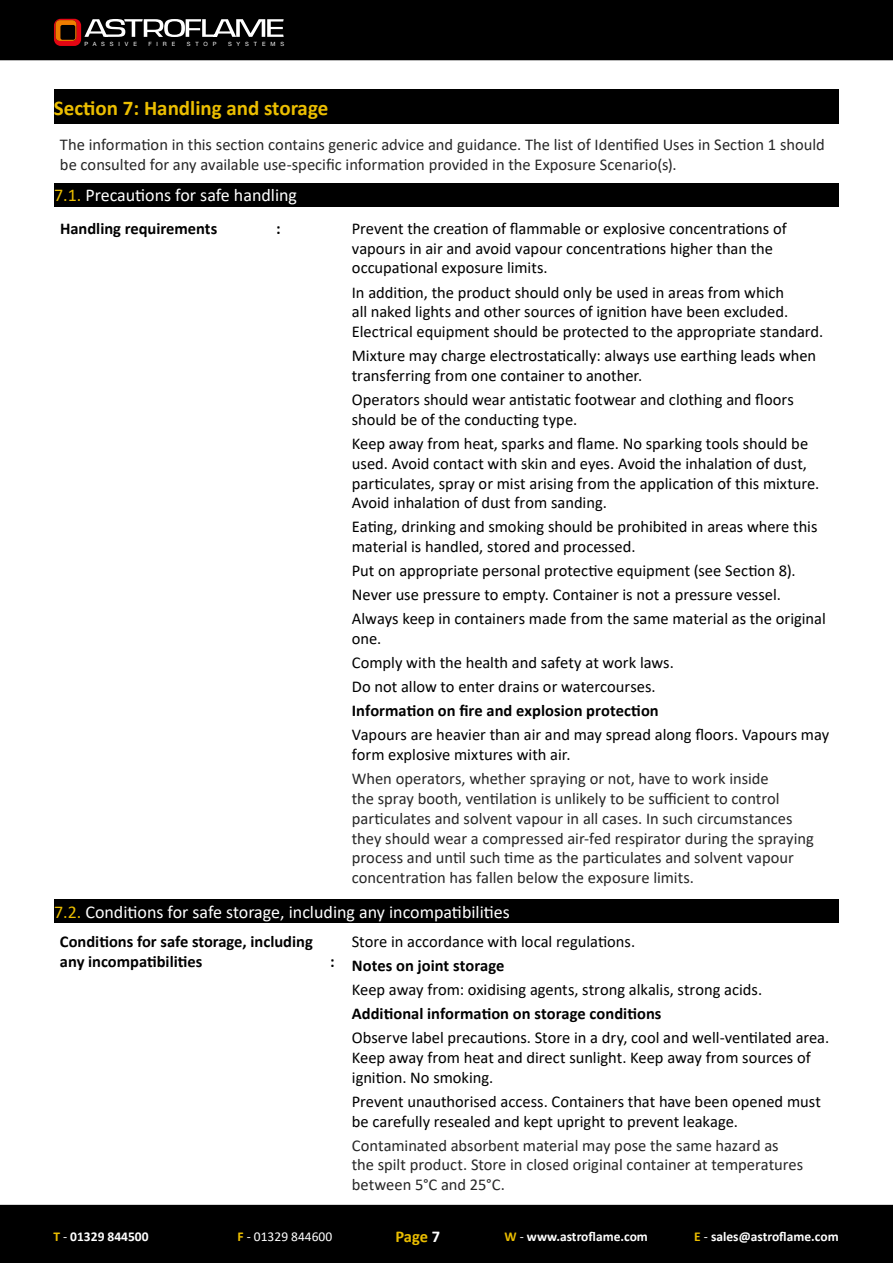
<style>
.page{position:relative;width:893px;height:1263px;background:#fff}
.page>*{position:absolute;margin:0;border:0;box-sizing:border-box;transform-origin:0 0}
.t1{font:700 21px "Calibri";color:#ebbe00}
.t2{font:18px "Calibri";color:#fff}
.t3{font:16.5px/19.8px "Calibri";color:#000}
.t4{font:16.5px/19.8px "Calibri";color:#272727}
.t5{font:700 16.5px/19.8px "Calibri";color:#000}
.t6{font:700 16.5px "Calibri";color:#ebbe00}
.t7{font:700 13.5px "Calibri";color:#fff}
.t8{font:13.5px "Calibri";color:#fff}
.t9{font:5.85px "Helvetica Neue";letter-spacing:.84em;color:#fff}
.s1{color:#ebbe00}
.s2{color:#fff}
.s3{font-weight:400}
.s4{font-weight:700;color:#ebbe00}
</style>
<div class="page">
<div style="left:0;top:0;width:893px;height:60px;background:#000"></div>
<div style="left:0;top:1205px;width:893px;height:58px;background:#000"></div>
<svg style="left:54px;top:19px;width:230px;height:27px"></svg>
<div style="left:54px;top:183px;width:785px;height:23px;background:#000"></div>
<div style="left:54px;top:89px;width:785px;height:35px;background:#000"></div>
<div style="left:54px;top:899px;width:785px;height:24px;background:#000"></div>
<p class="t9" style="left:84px;top:40px;width:54px">PASSIVE</p>
<p class="t9" style="left:148px;top:40px;width:28px">FIRE</p>
<p class="t9" style="left:187px;top:40px;width:31px">STOP</p>
<p class="t9" style="left:228px;top:40px;width:58px">SYSTEMS</p>
<p class="t1" style="left:54px;top:93px;width:276px">Section 7: Handling and storage</p>
<p class="t4" style="left:60px;top:134px;width:766px">The information in this section contains generic advice and guidance. The list of Identified Uses in Section 1 should be consulted for any available use-specific information provided in the Exposure Scenario(s).</p>
<p class="t2" style="left:54px;top:183px;width:245px"><span class="s1">7.1.</span> Precautions for safe handling</p>
<p class="t5" style="left:60px;top:218px;width:159px">Handling requirements</p>
<p class="t5" style="left:276px;top:218px;width:6px">:</p>
<p class="t3" style="left:352px;top:218px;width:436px">Prevent the creation of flammable or explosive concentrations of vapours in air and avoid vapour concentrations higher than the occupational exposure limits.</p>
<p class="t3" style="left:352px;top:282px;width:473px">In addition, the product should only be used in areas from which<br>all naked lights and other sources of ignition have been excluded.<br>Electrical equipment should be protected to the appropriate standard.</p>
<p class="t3" style="left:352px;top:345px;width:466px">Mixture may charge electrostatically: always use earthing leads when transferring from one container to another.</p>
<p class="t3" style="left:352px;top:389px;width:444px">Operators should wear antistatic footwear and clothing and floors should be of the conducting type.</p>
<p class="t3" style="left:352px;top:433px;width:469px">Keep away from heat, sparks and flame. No sparking tools should be used. Avoid contact with skin and eyes. Avoid the inhalation of dust, particulates, spray or mist arising from the application of this mixture.<br>Avoid inhalation of dust from sanding.</p>
<p class="t3" style="left:352px;top:517px;width:467px">Eating, drinking and smoking should be prohibited in areas where this material is handled, stored and processed.</p>
<p class="t3" style="left:352px;top:558px;width:475px;line-height:24px">Put on appropriate personal protective equipment (see Section 8).<br>Never use pressure to empty. Container is not a pressure vessel.<br>Always keep in containers made from the same material as the original</p>
<p class="t3" style="left:352px;top:626px;width:323px;line-height:24px">one.<br>Comply with the health and safety at work laws.<br>Do not allow to enter drains or watercourses.</p>
<p class="t5" style="left:352px;top:701px;width:308px">Information on fire and explosion protection</p>
<p class="t3" style="left:352px;top:725px;width:479px">Vapours are heavier than air and may spread along floors. Vapours may form explosive mixtures with air.</p>
<p class="t4" style="left:352px;top:768px;width:464px">When operators, whether spraying or not, have to work inside<br>the spray booth, ventilation is unlikely to be sufficient to control particulates and solvent vapour in all cases. In such circumstances they should wear a compressed air-fed respirator during the spraying process and until such time as the particulates and solvent vapour concentration has fallen below the exposure limits.</p>
<p class="t2" style="left:54px;top:899px;width:457px"><span class="s1">7.2.</span> Conditions for safe storage, including any incompatibilities</p>
<p class="t5" style="left:60px;top:931px;width:254px">Conditions for safe storage, including any incompatibilities</p>
<p class="t5" style="left:330px;top:951px;width:6px">:</p>
<p class="t3" style="left:352px;top:931px;width:285px">Store in accordance with local regulations.</p>
<p class="t5" style="left:352px;top:955px;width:154px">Notes on joint storage</p>
<p class="t3" style="left:352px;top:979px;width:412px">Keep away from: oxidising agents, strong alkalis, strong acids.</p>
<p class="t5" style="left:352px;top:1003px;width:311px">Additional information on storage conditions</p>
<p class="t3" style="left:352px;top:1027px;width:479px">Observe label precautions. Store in a dry, cool and well-ventilated area.<br>Keep away from heat and direct sunlight. Keep away from sources of ignition. No smoking.</p>
<p class="t3" style="left:352px;top:1091px;width:470px">Prevent unauthorised access. Containers that have been opened must be carefully resealed and kept upright to prevent leakage.</p>
<p class="t4" style="left:352px;top:1135px;width:453px">Contaminated absorbent material may pose the same hazard as the spilt product. Store in closed original container at temperatures between 5°C and 25°C.</p>
<p class="t6" style="left:395px;top:1225px;width:46px">Page <span class="s2">7</span></p>
<p class="t7" style="left:53px;top:1227px;width:97px"><span class="s1">T</span> <span class="s3">-</span> 01329 844500</p>
<p class="t8" style="left:238px;top:1227px;width:96px"><span class="s4">F</span> - 01329 844600</p>
<p class="t7" style="left:504px;top:1227px;width:145px"><span class="s1">W</span> <span class="s3">-</span> www.astroflame.com</p>
<p class="t7" style="left:694px;top:1227px;width:146px"><span class="s1">E</span> <span class="s3">-</span> sales@astroflame.com</p>
</div>
